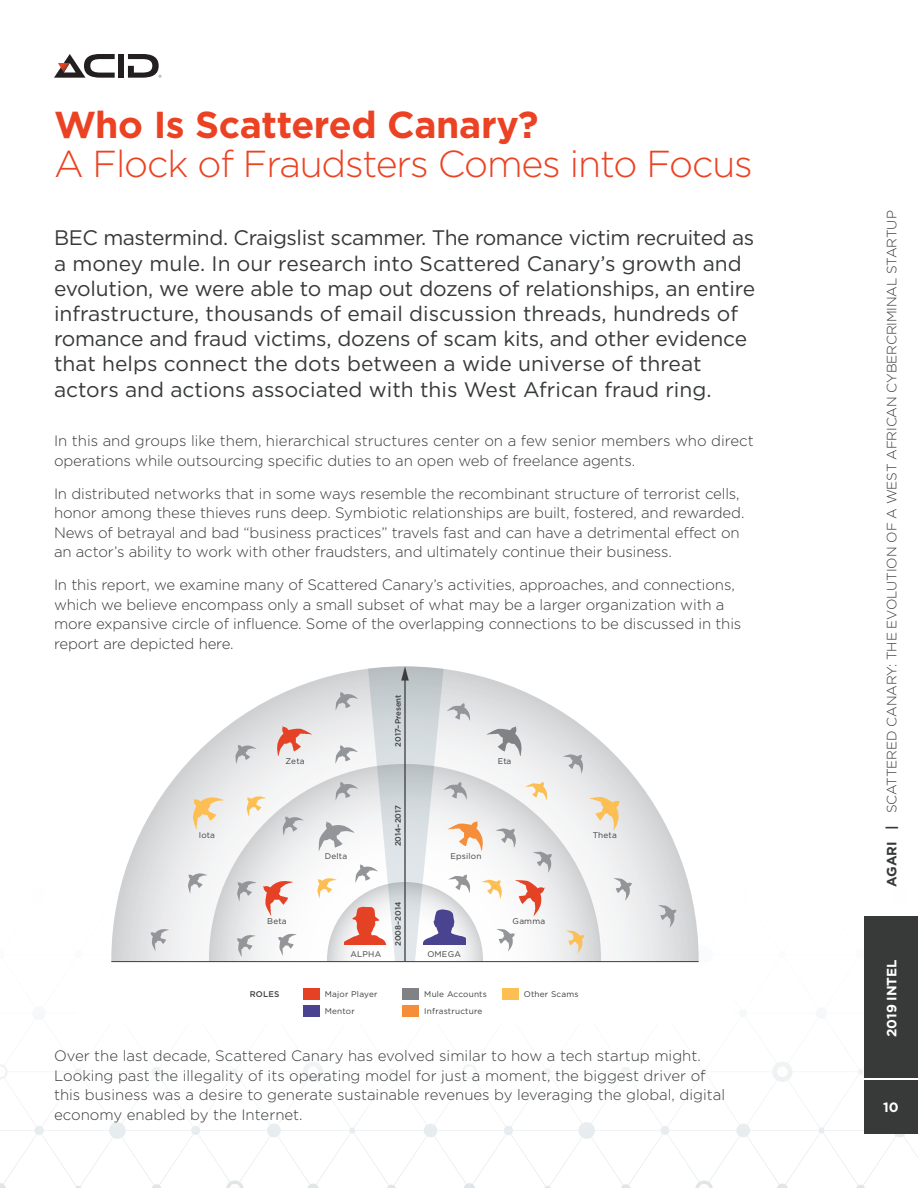
<style>
.page{position:relative;width:918px;height:1188px;background:#fff}
.page>*{position:absolute;margin:0;border:0;box-sizing:border-box;transform-origin:0 0}
.headline_ltr{font:300 37.5px/39px "Gotham";letter-spacing:-.03em;color:#eb4223}
.intro_ltr{font:21px/25.2px "Gotham";letter-spacing:-.01em;color:#373a39}
.body_ltr{font:300 15px/19.5px "Gotham";letter-spacing:-.01em;color:#373a39}
.t1{font:300 13.5px "Gotham";letter-spacing:-.01em;color:#373a39}
.t2{font:700 13.5px "Gotham";letter-spacing:-.01em;color:#fff}
.t3{font:8.25px/17.1px "Gotham";letter-spacing:.025em;color:#3e3e3f}
.t4{font:500 8.25px "Gotham";letter-spacing:.025em;color:#3e3e3f}
.t5{font:500 7.8px "Gotham";color:#3e3e3f}
.s1{font-weight:700}
</style>
<div class="page">
<img style="left:393px;top:1062px;width:72px;height:62px">
<img style="left:434px;top:1062px;width:31px;height:4px">
<img style="left:42px;top:1077px;width:33px;height:49px">
<img style="left:6px;top:1081px;width:30px;height:45px">
<img style="left:81px;top:1076px;width:71px;height:46px">
<img style="left:160px;top:1075px;width:73px;height:51px">
<img style="left:238px;top:1077px;width:68px;height:47px">
<img style="left:321px;top:1077px;width:67px;height:50px">
<img style="left:80px;top:1139px;width:32px;height:47px">
<img style="left:4px;top:1135px;width:73px;height:51px">
<svg style="left:34px;top:1126px;width:10px;height:9px"></svg>
<img style="left:109px;top:1122px;width:17px;height:17px">
<svg style="left:191px;top:1126px;width:9px;height:9px"></svg>
<img style="left:267px;top:1124px;width:14px;height:13px">
<svg style="left:349px;top:1127px;width:6px;height:7px"></svg>
<svg style="left:424px;top:1124px;width:13px;height:13px"></svg>
<svg style="left:152px;top:1184px;width:9px;height:4px"></svg>
<img style="left:226px;top:1180px;width:18px;height:8px">
<svg style="left:308px;top:1184px;width:11px;height:4px"></svg>
<svg style="left:387px;top:1185px;width:9px;height:3px"></svg>
<svg style="left:75px;top:1068px;width:7px;height:7px"></svg>
<svg style="left:152px;top:1067px;width:9px;height:10px"></svg>
<svg style="left:232px;top:1069px;width:6px;height:6px"></svg>
<img style="left:303px;top:1062px;width:20px;height:20px">
<svg style="left:389px;top:1069px;width:5px;height:6px"></svg>
<svg style="left:230px;top:1184px;width:10px;height:4px"></svg>
<svg style="left:308px;top:1067px;width:10px;height:10px"></svg>
<img style="left:462px;top:1064px;width:7px;height:15px">
<svg style="left:0;top:1183px;width:6px;height:5px"></svg>
<img style="left:0;top:1064px;width:8px;height:15px">
<svg style="left:0;top:1066px;width:5px;height:11px"></svg>
<img style="left:511px;top:1076px;width:34px;height:50px">
<img style="left:474px;top:1079px;width:32px;height:47px">
<img style="left:551px;top:1077px;width:71px;height:45px">
<img style="left:629px;top:1075px;width:73px;height:51px">
<img style="left:706px;top:1075px;width:69px;height:49px">
<img style="left:789px;top:1076px;width:69px;height:51px">
<img style="left:549px;top:1139px;width:32px;height:47px">
<img style="left:473px;top:1135px;width:73px;height:51px">
<img style="left:904px;top:1137px;width:14px;height:21px">
<svg style="left:504px;top:1126px;width:9px;height:9px"></svg>
<img style="left:578px;top:1122px;width:17px;height:17px">
<svg style="left:660px;top:1126px;width:9px;height:9px"></svg>
<img style="left:736px;top:1124px;width:14px;height:13px">
<svg style="left:819px;top:1127px;width:6px;height:7px"></svg>
<img style="left:894px;top:1134px;width:11px;height:3px">
<svg style="left:544px;top:1186px;width:7px;height:2px"></svg>
<svg style="left:621px;top:1184px;width:10px;height:4px"></svg>
<img style="left:695px;top:1180px;width:18px;height:8px">
<svg style="left:777px;top:1184px;width:11px;height:4px"></svg>
<svg style="left:856px;top:1185px;width:9px;height:3px"></svg>
<svg style="left:544px;top:1069px;width:7px;height:6px"></svg>
<svg style="left:621px;top:1067px;width:10px;height:10px"></svg>
<svg style="left:701px;top:1069px;width:6px;height:6px"></svg>
<img style="left:772px;top:1062px;width:21px;height:20px">
<svg style="left:858px;top:1069px;width:5px;height:6px"></svg>
<svg style="left:699px;top:1184px;width:10px;height:4px"></svg>
<svg style="left:777px;top:1067px;width:11px;height:10px"></svg>
<svg style="left:464px;top:1183px;width:11px;height:5px"></svg>
<img style="left:469px;top:1064px;width:8px;height:15px">
<svg style="left:464px;top:1066px;width:11px;height:11px"></svg>
<div style="left:864px;top:1080px;width:54px;height:54px;background:#373a39"></div>
<div style="left:864px;top:916px;width:54px;height:162px;background:#373a39"></div>
<div style="left:118px;top:54px;width:6px;height:24px;background:#231f20"></div>
<svg style="left:128px;top:54px;width:33px;height:24px"></svg>
<svg style="left:54px;top:54px;width:61px;height:24px"></svg>
<svg style="left:111px;top:706px;width:588px;height:255px"></svg>
<svg style="left:553px;top:764px;width:48px;height:197px"></svg>
<svg style="left:589px;top:797px;width:31px;height:33px"></svg>
<svg style="left:150px;top:928px;width:19px;height:32px"></svg>
<svg style="left:658px;top:905px;width:19px;height:23px"></svg>
<svg style="left:613px;top:878px;width:19px;height:23px"></svg>
<svg style="left:188px;top:666px;width:365px;height:351px"></svg>
<svg style="left:563px;top:754px;width:21px;height:20px"></svg>
<svg style="left:566px;top:931px;width:19px;height:22px"></svg>
<div style="left:303px;top:988px;width:17px;height:12px;background:#e54225"></div>
<div style="left:303px;top:1005px;width:17px;height:12px;background:#494390"></div>
<div style="left:502px;top:988px;width:17px;height:12px;background:#fdbf54"></div>
<div style="left:403px;top:988px;width:16px;height:12px;background:#808285"></div>
<div style="left:403px;top:1005px;width:16px;height:12px;background:#f68d38"></div>
<hr style="left:111px;top:961px;width:588px;height:1px;background:#3e3e3f">
<p class="headline_ltr" style="left:54px;top:104px;width:700px"><span class="s1">Who Is Scattered Canary?<br></span>A Flock of Fraudsters Comes into Focus</p>
<p class="intro_ltr" style="left:54px;top:225px;width:703px">BEC mastermind. Craigslist scammer. The romance victim recruited as a money mule. In our research into Scattered Canary’s growth and evolution, we were able to map out dozens of relationships, an entire infrastructure, thousands of email discussion threads, hundreds of romance and fraud victims, dozens of scam kits, and other evidence that helps connect the dots between a wide universe of threat actors and actions associated with this West African fraud ring.</p>
<p class="body_ltr" style="left:54px;top:431px;width:701px">In this and groups like them, hierarchical structures center on a few senior members who direct operations while outsourcing specific duties to an open web of freelance agents.</p>
<p class="body_ltr" style="left:54px;top:483px;width:692px">In distributed networks that in some ways resemble the recombinant structure of terrorist cells, honor among these thieves runs deep. Symbiotic relationships are built, fostered, and rewarded.<br>News of betrayal and bad “business practices” travels fast and can have a detrimental effect on an actor’s ability to work with other fraudsters, and ultimately continue their business.</p>
<p class="body_ltr" style="left:54px;top:575px;width:689px">In this report, we examine many of Scattered Canary’s activities, approaches, and connections, which we believe encompass only a small subset of what may be a larger organization with a more expansive circle of influence. Some of the overlapping connections to be discussed in this report are depicted here.</p>
<p class="t3" style="left:199px;top:826px;width:17px">Iota</p>
<p class="t3" style="left:285px;top:752px;width:21px">Zeta</p>
<p class="t5" style="left:393px;top:747px;width:54px;rotate:-90deg">2017–Present</p>
<p class="t5" style="left:393px;top:846px;width:43px;rotate:-90deg">2014–2017</p>
<p class="t3" style="left:325px;top:848px;width:24px">Delta</p>
<p class="t3" style="left:451px;top:848px;width:33px">Epsilon</p>
<p class="t3" style="left:498px;top:752px;width:15px">Eta</p>
<p class="t5" style="left:393px;top:946px;width:46px;rotate:-90deg">2008–2014</p>
<p class="t3" style="left:267px;top:912px;width:21px">Beta</p>
<p class="t3" style="left:513px;top:912px;width:34px">Gamma</p>
<p class="t3" style="left:351px;top:945px;width:32px">ALPHA</p>
<p class="t3" style="left:427px;top:945px;width:35px">OMEGA</p>
<p class="t3" style="left:593px;top:826px;width:26px">Theta</p>
<p class="t4" style="left:250px;top:989px;width:31px">ROLES</p>
<p class="t3" style="left:424px;top:985px;width:64px">Mule Accounts</p>
<p class="t3" style="left:524px;top:985px;width:56px">Other Scams</p>
<p class="t3" style="left:424px;top:1003px;width:60px">Infrastructure</p>
<p class="body_ltr" style="left:54px;top:1046px;width:673px">Over the last decade, Scattered Canary has evolved similar to how a tech startup might.<br>Looking past the illegality of its operating model for just a moment, the biggest driver of this business was a desire to generate sustainable revenues by leveraging the global, digital economy enabled by the Internet.</p>
<p class="t3" style="left:325px;top:985px;width:54px">Major Player<br>Mentor</p>
<p class="t1" style="left:883px;top:886px;width:678px;rotate:-90deg"><span class="s1">AGARI |</span> SCATTERED CANARY: THE EVOLUTION OF A WEST AFRICAN CYBERCRIMINAL STARTUP</p>
<p class="t2" style="left:883px;top:1037px;width:79px;rotate:-90deg">2019 INTEL</p>
<p class="t2" style="left:883px;top:1099px;width:17px">10</p>
</div>
